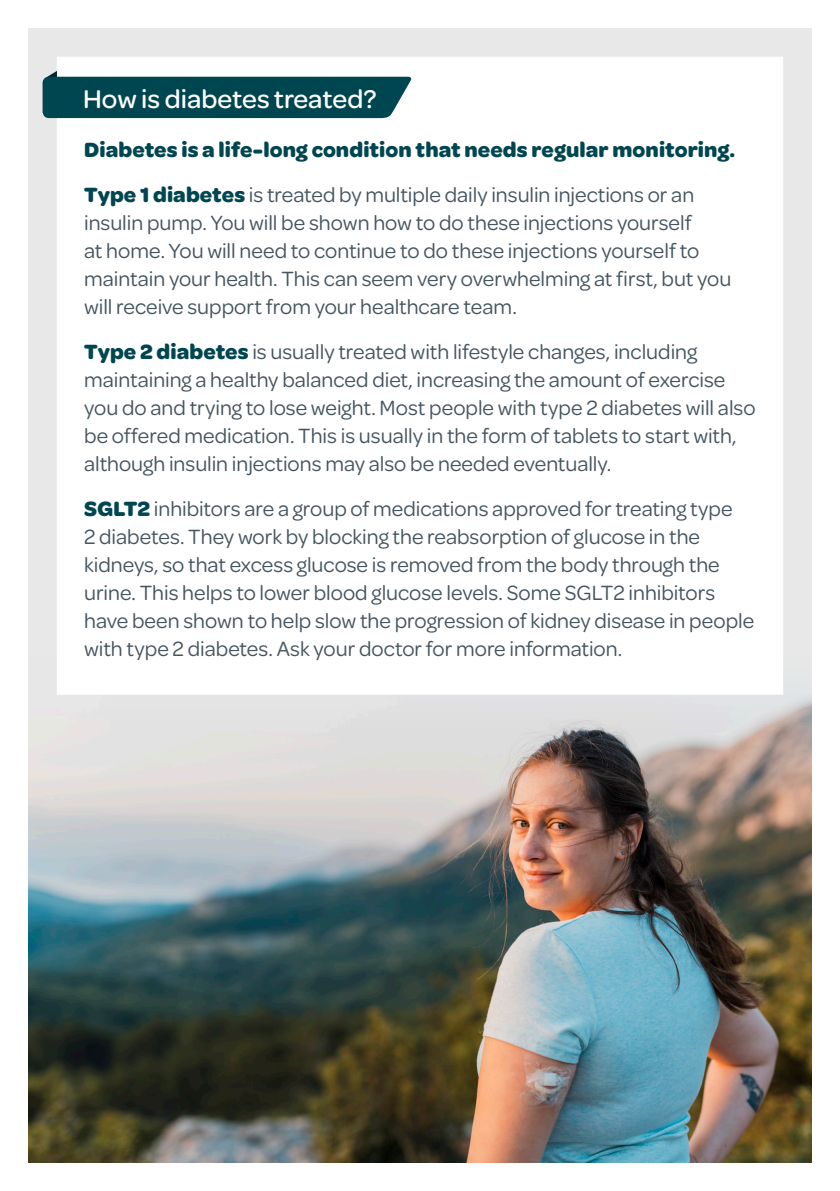
<style>
.page{position:relative;width:840px;height:1191px;background:#fff}
.page>*{position:absolute;margin:0;border:0;box-sizing:border-box;transform-origin:0 0}
.t1{font:500 27.4px "Omnes";color:#fff}
.t2{font:22px/28px "Omnes";color:#45555f}
.t3{font:700 22px "Omnes";letter-spacing:.005em;color:#004650}
.s1{font-weight:700;color:#004650}
</style>
<div class="page">
<div style="left:28px;top:28px;width:783px;height:1134px;background:#e8e8e8"></div>
<img style="left:28px;top:656px;width:783px;height:506px">
<div style="left:57px;top:57px;width:725px;height:637px;background:#fff"></div>
<svg style="left:43px;top:71px;width:369px;height:47px;background:#256169"></svg>
<p class="t1" style="left:83px;top:80px;width:295px">How is diabetes treated?</p>
<p class="t3" style="left:84px;top:134px;width:652px">Diabetes is a life-long condition that needs regular monitoring.</p>
<p class="t2" style="left:84px;top:179px;width:648px"><span class="s1">Type 1 diabetes</span> is treated by multiple daily insulin injections or an insulin pump. You will be shown how to do these injections yourself<br>at home. You will need to continue to do these injections yourself to maintain your health. This can seem very overwhelming at first, but you will receive support from your healthcare team.</p>
<p class="t2" style="left:84px;top:336px;width:672px"><span class="s1">Type 2 diabetes</span> is usually treated with lifestyle changes, including maintaining a healthy balanced diet, increasing the amount of exercise you do and trying to lose weight. Most people with type 2 diabetes will also be offered medication. This is usually in the form of tablets to start with, although insulin injections may also be needed eventually.</p>
<p class="t2" style="left:84px;top:493px;width:671px"><span class="s1">SGLT2</span> inhibitors are a group of medications approved for treating type<br>2 diabetes. They work by blocking the reabsorption of glucose in the kidneys, so that excess glucose is removed from the body through the urine. This helps to lower blood glucose levels. Some SGLT2 inhibitors have been shown to help slow the progression of kidney disease in people with type 2 diabetes. Ask your doctor for more information.</p>
</div>
